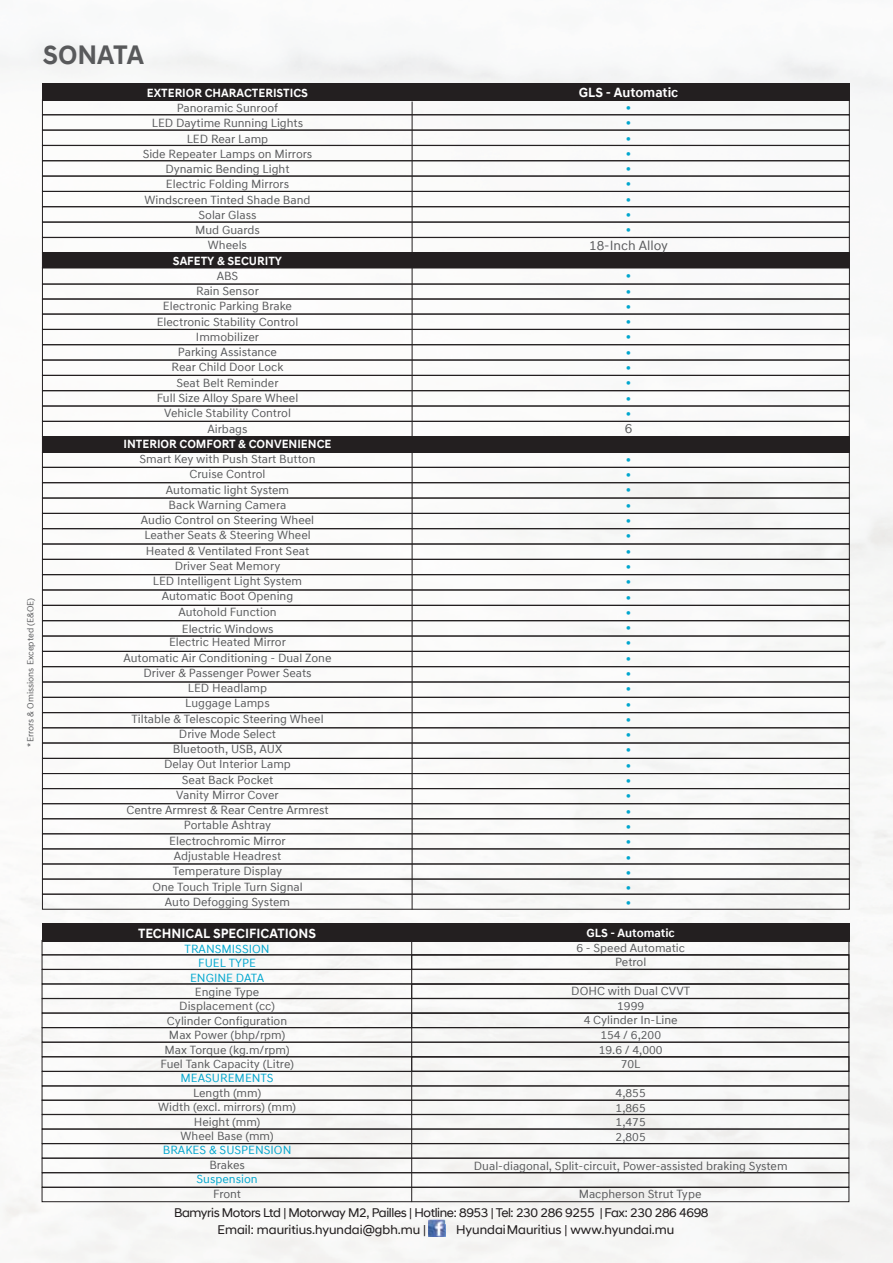
<style>
.page{position:relative;width:893px;height:1263px;background:#fff}
.page>*{position:absolute;margin:0;border:0;box-sizing:border-box;transform-origin:0 0}
.t1{font:700 27px "Hyundai Sans Text Office";color:#58595b}
.t2{font:700 13.5px/15.3px "Hyundai Sans Text Office";color:#00a6ce;text-align:justify}
.t3{font:700 13.5px "Hyundai Sans Text Office";color:#fff}
.t4{font:13.5px "Hyundai Sans Text Office";color:#58595b}
.t5{font:12.75px "Hyundai Sans Head Office";letter-spacing:-.025em;color:#231f20}
.t6{font:12.75px "Hyundai Sans Head Office";color:#231f20}
.t7{font:12px/15.3px "Hyundai Sans Text Office";color:#58595b;text-align:center}
.t8{font:700 12px "Hyundai Sans Text Office";color:#fff}
.t9{font:12px/14.4px "Hyundai Sans Text Office";color:#00a6ce;text-align:center}
.t10{font:9px "Hyundai Sans Text Office";color:#58595b}
</style>
<div class="page">
<img style="left:0;top:41px;width:810px;height:1033px">
<img style="left:810px;top:62px;width:83px;height:1168px">
<img style="left:0;top:1074px;width:394px;height:156px">
<div style="left:394px;top:1074px;width:208px;height:150px;background:#f7f7f5"></div>
<div style="left:149px;top:1208px;width:595px;height:11px;background:#f7f7f5"></div>
<div style="left:219px;top:1224px;width:454px;height:12px;background:#f7f6f5"></div>
<div style="left:42px;top:83px;width:808px;height:17px;background:#231f20"></div>
<div style="left:42px;top:923px;width:807px;height:19px;background:#231f20"></div>
<div style="left:42px;top:99px;width:808px;height:16px;border:1px solid #231f20"></div>
<div style="left:42px;top:222px;width:808px;height:16px;border:1px solid #231f20"></div>
<div style="left:42px;top:605px;width:808px;height:16px;border:1px solid #231f20"></div>
<div style="left:42px;top:743px;width:808px;height:16px;border:1px solid #231f20"></div>
<div style="left:42px;top:863px;width:808px;height:16px;border:1px solid #231f20"></div>
<div style="left:42px;top:894px;width:808px;height:15px;border:1px solid #231f20"></div>
<div style="left:42px;top:406px;width:808px;height:16px;border:1px solid #231f20"></div>
<div style="left:42px;top:252px;width:808px;height:16px;background:#231f20"></div>
<div style="left:42px;top:528px;width:808px;height:16px;border:1px solid #231f20"></div>
<div style="left:42px;top:666px;width:808px;height:16px;border:1px solid #231f20"></div>
<div style="left:42px;top:130px;width:808px;height:16px;border:1px solid #231f20"></div>
<div style="left:42px;top:969px;width:807px;height:15px;border:1px solid #231f20"></div>
<div style="left:42px;top:1129px;width:807px;height:15px;border:1px solid #231f20"></div>
<div style="left:42px;top:1086px;width:807px;height:15px;border:1px solid #231f20"></div>
<div style="left:42px;top:498px;width:808px;height:16px;border:1px solid #231f20"></div>
<div style="left:42px;top:636px;width:808px;height:16px;border:1px solid #231f20"></div>
<div style="left:42px;top:1187px;width:807px;height:15px;border:1px solid #231f20"></div>
<div style="left:42px;top:437px;width:808px;height:16px;background:#231f20"></div>
<div style="left:42px;top:314px;width:808px;height:16px;border:1px solid #231f20"></div>
<div style="left:42px;top:954px;width:807px;height:16px;border:1px solid #231f20"></div>
<div style="left:42px;top:1114px;width:807px;height:15px;border:1px solid #231f20"></div>
<div style="left:42px;top:360px;width:808px;height:16px;border:1px solid #231f20"></div>
<div style="left:42px;top:237px;width:808px;height:16px;border:1px solid #231f20"></div>
<div style="left:42px;top:1071px;width:807px;height:15px;border:1px solid #231f20"></div>
<div style="left:42px;top:482px;width:808px;height:16px;border:1px solid #231f20"></div>
<div style="left:42px;top:620px;width:808px;height:16px;border:1px solid #231f20"></div>
<div style="left:42px;top:758px;width:808px;height:16px;border:1px solid #231f20"></div>
<div style="left:42px;top:176px;width:808px;height:16px;border:1px solid #231f20"></div>
<div style="left:42px;top:1013px;width:807px;height:15px;border:1px solid #231f20"></div>
<div style="left:42px;top:421px;width:808px;height:16px;border:1px solid #231f20"></div>
<div style="left:42px;top:284px;width:808px;height:16px;border:1px solid #231f20"></div>
<div style="left:42px;top:544px;width:808px;height:16px;border:1px solid #231f20"></div>
<div style="left:42px;top:682px;width:808px;height:16px;border:1px solid #231f20"></div>
<div style="left:42px;top:803px;width:808px;height:16px;border:1px solid #231f20"></div>
<div style="left:42px;top:145px;width:808px;height:16px;border:1px solid #231f20"></div>
<div style="left:42px;top:984px;width:807px;height:15px;border:1px solid #231f20"></div>
<div style="left:42px;top:1143px;width:807px;height:15px;border:1px solid #231f20"></div>
<div style="left:42px;top:1158px;width:807px;height:15px;border:1px solid #231f20"></div>
<div style="left:42px;top:390px;width:808px;height:16px;border:1px solid #231f20"></div>
<div style="left:42px;top:267px;width:808px;height:17px;border:1px solid #231f20"></div>
<div style="left:42px;top:513px;width:808px;height:16px;border:1px solid #231f20"></div>
<div style="left:42px;top:651px;width:808px;height:16px;border:1px solid #231f20"></div>
<div style="left:42px;top:773px;width:808px;height:16px;border:1px solid #231f20"></div>
<div style="left:42px;top:206px;width:808px;height:16px;border:1px solid #231f20"></div>
<div style="left:42px;top:1042px;width:807px;height:15px;border:1px solid #231f20"></div>
<div style="left:42px;top:452px;width:808px;height:16px;border:1px solid #231f20"></div>
<div style="left:42px;top:436px;width:808px;height:17px;border:1px solid #231f20"></div>
<div style="left:42px;top:590px;width:808px;height:15px;border:1px solid #231f20"></div>
<div style="left:42px;top:727px;width:808px;height:16px;border:1px solid #231f20"></div>
<div style="left:42px;top:848px;width:808px;height:16px;border:1px solid #231f20"></div>
<div style="left:42px;top:879px;width:808px;height:15px;border:1px solid #231f20"></div>
<div style="left:42px;top:329px;width:808px;height:16px;border:1px solid #231f20"></div>
<div style="left:42px;top:574px;width:808px;height:16px;border:1px solid #231f20"></div>
<div style="left:42px;top:712px;width:808px;height:16px;border:1px solid #231f20"></div>
<div style="left:42px;top:833px;width:808px;height:16px;border:1px solid #231f20"></div>
<hr style="left:412px;top:102px;width:1px;height:807px;background:#231f20">
<hr style="left:411px;top:933px;width:1px;height:269px;background:#231f20">
<div style="left:411px;top:954px;width:438px;height:16px;border:1px solid #231f20"></div>
<div style="left:411px;top:984px;width:438px;height:15px;border:1px solid #231f20"></div>
<div style="left:42px;top:998px;width:807px;height:15px;border:1px solid #231f20"></div>
<div style="left:411px;top:1056px;width:438px;height:15px;border:1px solid #231f20"></div>
<div style="left:411px;top:1013px;width:438px;height:15px;border:1px solid #231f20"></div>
<img style="left:428px;top:1220px;width:17px;height:17px">
<img style="left:428px;top:1224px;width:17px;height:12px">
<h1 class="t1" style="left:43px;top:39px;width:103px">SONATA</h1>
<p class="t10" style="left:25px;top:747px;width:150px;rotate:-90deg">*Errors &amp; Omissions Excepted (E&amp;OE)</p>
<p class="t8" style="left:147px;top:85px;width:163px">EXTERIOR CHARACTERISTICS</p>
<p class="t7" style="left:143px;top:100px;width:171px">Panoramic Sunroof<br>LED Daytime Running Lights<br>LED Rear Lamp<br>Side Repeater Lamps on Mirrors<br>Dynamic Bending Light<br>Electric Folding Mirrors<br>Windscreen Tinted Shade Band<br>Solar Glass<br>Mud Guards<br>Wheels</p>
<p class="t8" style="left:173px;top:253px;width:111px">SAFETY &amp; SECURITY</p>
<p class="t7" style="left:157px;top:268px;width:143px">ABS<br>Rain Sensor<br>Electronic Parking Brake<br>Electronic Stability Control<br>Immobilizer<br>Parking Assistance<br>Rear Child Door Lock<br>Seat Belt Reminder<br>Full Size Alloy Spare Wheel<br>Vehicle Stability Control<br>Airbags</p>
<p class="t8" style="left:124px;top:436px;width:209px">INTERIOR COMFORT &amp; CONVENIENCE</p>
<p class="t7" style="left:140px;top:451px;width:177px">Smart Key with Push Start Button<br>Cruise Control<br>Automatic light System<br>Back Warning Camera<br>Audio Control on Steering Wheel<br>Leather Seats &amp; Steering Wheel<br>Heated &amp; Ventilated Front Seat<br>Driver Seat Memory<br>LED Intelligent Light System<br>Automatic Boot Opening<br>Autohold Function</p>
<p class="t7" style="left:169px;top:621px;width:118px;line-height:13.8px">Electric Windows<br>Electric Heated Mirror</p>
<p class="t7" style="left:124px;top:650px;width:209px">Automatic Air Conditioning - Dual Zone<br>Driver &amp; Passenger Power Seats<br>LED Headlamp<br>Luggage Lamps<br>Tiltable &amp; Telescopic Steering Wheel<br>Drive Mode Select<br>Bluetooth, USB, AUX<br>Delay Out Interior Lamp<br>Seat Back Pocket<br>Vanity Mirror Cover<br>Centre Armrest &amp; Rear Centre Armrest<br>Portable Ashtray<br>Electrochromic Mirror<br>Adjustable Headrest<br>Temperature Display<br>One Touch Triple Turn Signal<br>Auto Defogging System</p>
<p class="t3" style="left:138px;top:925px;width:180px">TECHNICAL SPECIFICATIONS</p>
<p class="t9" style="left:185px;top:941px;width:87px">TRANSMISSION<br>FUEL TYPE<br>ENGINE DATA</p>
<p class="t7" style="left:160px;top:985px;width:135px;line-height:14.4px">Engine Type<br>Displacement (cc)<br>Cylinder Configuration<br>Max Power (bhp/rpm)<br>Max Torque (kg.m/rpm)<br>Fuel Tank Capacity (Litre)</p>
<p class="t9" style="left:181px;top:1071px;width:95px">MEASUREMENTS</p>
<p class="t7" style="left:158px;top:1085px;width:139px;line-height:14.4px">Length (mm)<br>Width (excl. mirrors) (mm)<br>Height (mm)<br>Wheel Base (mm)</p>
<p class="t9" style="left:163px;top:1143px;width:130px">BRAKES &amp; SUSPENSION</p>
<p class="t7" style="left:209px;top:1157px;width:37px">Brakes</p>
<p class="t9" style="left:197px;top:1172px;width:63px">Suspension</p>
<p class="t7" style="left:213px;top:1186px;width:29px">Front</p>
<p class="t3" style="left:579px;top:84px;width:101px">GLS - Automatic</p>
<p class="t2" style="left:626px;top:100px;width:7px">• • • • • • • • •</p>
<p class="t4" style="left:589px;top:237px;width:80px">18-Inch Alloy</p>
<p class="t2" style="left:626px;top:268px;width:7px">• • • • • • • • • •</p>
<p class="t4" style="left:625px;top:420px;width:9px">6</p>
<p class="t2" style="left:626px;top:451px;width:7px">• • • • • • • • • • • • • • • • • • • • • • • • • • • • • •</p>
<p class="t8" style="left:586px;top:926px;width:90px">GLS - Automatic</p>
<p class="t7" style="left:576px;top:940px;width:110px;line-height:14.5px">6 - Speed Automatic<br>Petrol</p>
<p class="t7" style="left:571px;top:984px;width:120px;line-height:14.5px">DOHC with Dual CVVT<br>1999<br>4 Cylinder In-Line<br>154 / 6,200<br>19.6 / 4,000<br>70L</p>
<p class="t7" style="left:616px;top:1086px;width:32px;line-height:14.5px;text-align:justify">4,855<br>1,865<br>1,475<br>2,805</p>
<p class="t7" style="left:474px;top:1158px;width:315px">Dual-diagonal, Split-circuit, Power-assisted braking System</p>
<p class="t7" style="left:579px;top:1186px;width:124px">Macpherson Strut Type</p>
<p class="t5" style="left:174px;top:1205px;width:536px">Bamyris Motors Ltd | Motorway M2, Pailles | Hotline: 8953 | Tel: 230 286 9255 | Fax: 230 286 4698</p>
<p class="t6" style="left:218px;top:1221px;width:210px">Email: mauritius.hyundai@gbh.mu |</p>
<p class="t6" style="left:456px;top:1221px;width:220px">Hyundai Mauritius | www.hyundai.mu</p>
</div>
